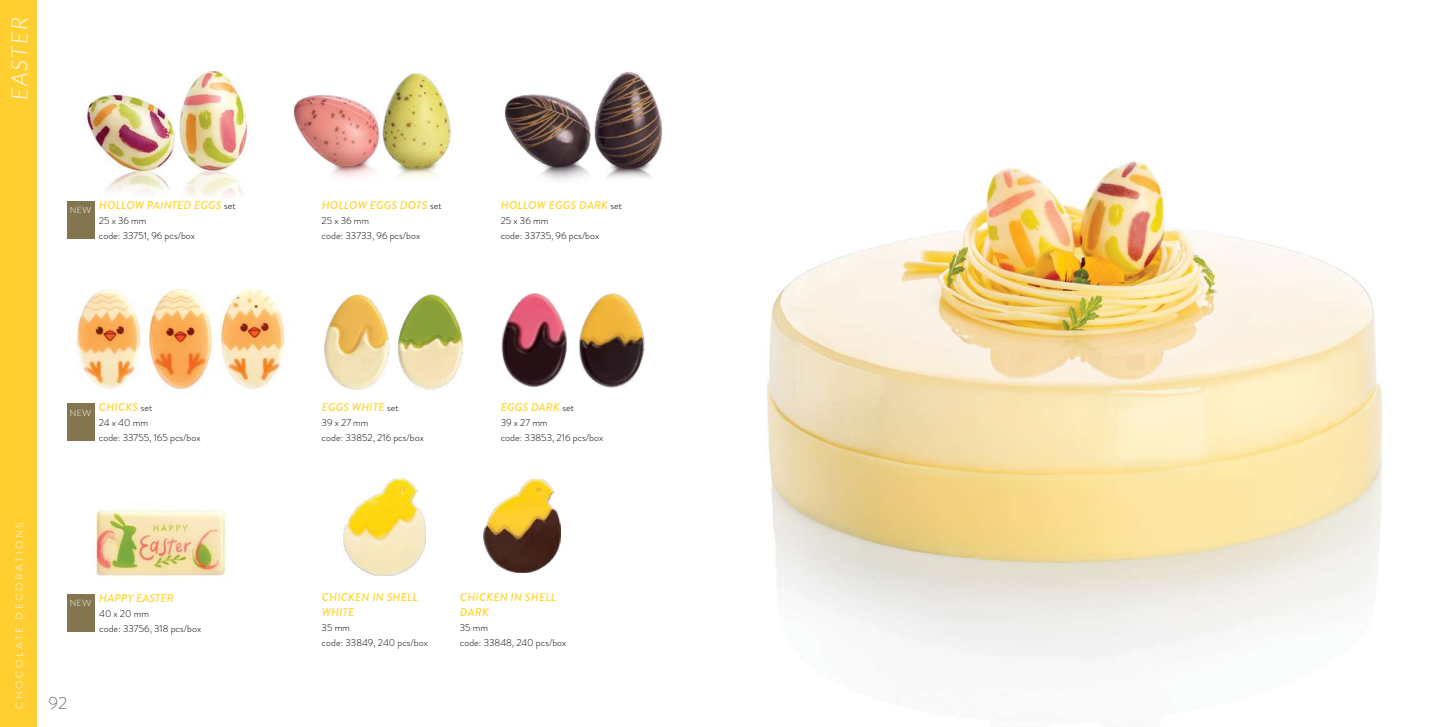
<style>
.page{position:relative;width:1453px;height:727px;background:#fff}
.page>*{position:absolute;margin:0;border:0;box-sizing:border-box;transform-origin:0 0}
.t1{font:italic 300 22.5px "Lato";color:#fff}
.t2{font:300 17.5px "Brandon Grotesque";color:#6d6e71}
.t3{font:italic 500 11.25px/15px "Brandon Grotesque";letter-spacing:.02em;color:#ffd530}
.t4{font:300 10px/15px "Brandon Grotesque";color:#000}
.t5{font:300 10px "Brandon Grotesque";letter-spacing:.27em;color:#fff}
.t6{font:300 8.75px "Lato";letter-spacing:.05em;color:#fff}
.s1{font-weight:300;font-style:normal;font-size:10px;color:#000}
</style>
<div class="page">
<img style="left:504px;top:71px;width:159px;height:109px">
<img style="left:501px;top:293px;width:66px;height:94px">
<img style="left:324px;top:294px;width:66px;height:96px">
<img style="left:293px;top:73px;width:158px;height:105px">
<img style="left:483px;top:479px;width:77px;height:93px">
<img style="left:343px;top:478px;width:83px;height:97px">
<div style="left:0;top:0;width:37px;height:726px;background:#ffce31"></div>
<img style="left:91px;top:509px;width:135px;height:68px">
<img style="left:76px;top:289px;width:137px;height:101px">
<img style="left:85px;top:71px;width:166px;height:127px">
<img style="left:766px;top:160px;width:617px;height:498px">
<div style="left:67px;top:403px;width:27px;height:38px;background:#83754e"></div>
<img style="left:579px;top:293px;width:66px;height:95px">
<img style="left:397px;top:294px;width:66px;height:96px">
<div style="left:67px;top:594px;width:27px;height:37px;background:#83754e"></div>
<img style="left:221px;top:289px;width:64px;height:100px">
<div style="left:67px;top:201px;width:27px;height:38px;background:#83754e"></div>
<h1 class="t1" style="left:4px;top:100px;width:84px;rotate:-90deg">EASTER</h1>
<p class="t6" style="left:70px;top:205px;width:23px">NEW</p>
<p class="t3" style="left:99px;top:198px;width:138px">HOLLOW PAINTED EGGS <span class="s1">set</span></p>
<p class="t4" style="left:99px;top:213px;width:98px">25 x 36 mm<br>code: 33751, 96 pcs/box</p>
<p class="t6" style="left:70px;top:407px;width:23px">NEW</p>
<p class="t3" style="left:99px;top:400px;width:55px">CHICKS <span class="s1">set</span></p>
<p class="t4" style="left:99px;top:415px;width:103px">24 x 40 mm<br>code: 33755, 165 pcs/box</p>
<p class="t5" style="left:13px;top:709px;width:188px;rotate:-90deg">CHOCOLATE DECORATIONS</p>
<p class="t6" style="left:70px;top:598px;width:23px">NEW</p>
<p class="t3" style="left:99px;top:590px;width:76px">HAPPY EASTER</p>
<p class="t4" style="left:99px;top:605px;width:103px">40 x 20 mm<br>code: 33756, 318 pcs/box</p>
<h2 class="t2" style="left:49px;top:690px;width:20px">92</h2>
<p class="t3" style="left:322px;top:198px;width:121px">HOLLOW EGGS DOTS <span class="s1">set</span></p>
<p class="t4" style="left:322px;top:213px;width:100px">25 x 36 mm<br>code: 33733, 96 pcs/box</p>
<p class="t3" style="left:501px;top:198px;width:123px">HOLLOW EGGS DARK <span class="s1">set</span></p>
<p class="t4" style="left:501px;top:213px;width:100px">25 x 36 mm<br>code: 33735, 96 pcs/box</p>
<p class="t3" style="left:322px;top:400px;width:79px">EGGS WHITE <span class="s1">set</span></p>
<p class="t4" style="left:322px;top:415px;width:104px">39 x 27 mm<br>code: 33852, 216 pcs/box</p>
<p class="t3" style="left:501px;top:400px;width:75px">EGGS DARK <span class="s1">set</span></p>
<p class="t4" style="left:501px;top:415px;width:104px">39 x 27 mm<br>code: 33853, 216 pcs/box</p>
<p class="t3" style="left:322px;top:590px;width:98px">CHICKEN IN SHELL<br>WHITE</p>
<p class="t4" style="left:322px;top:620px;width:108px">35 mm<br>code: 33849, 240 pcs/box</p>
<p class="t3" style="left:460px;top:589px;width:98px">CHICKEN IN SHELL<br>DARK</p>
<p class="t4" style="left:460px;top:620px;width:108px">35 mm<br>code: 33848, 240 pcs/box</p>
</div>
